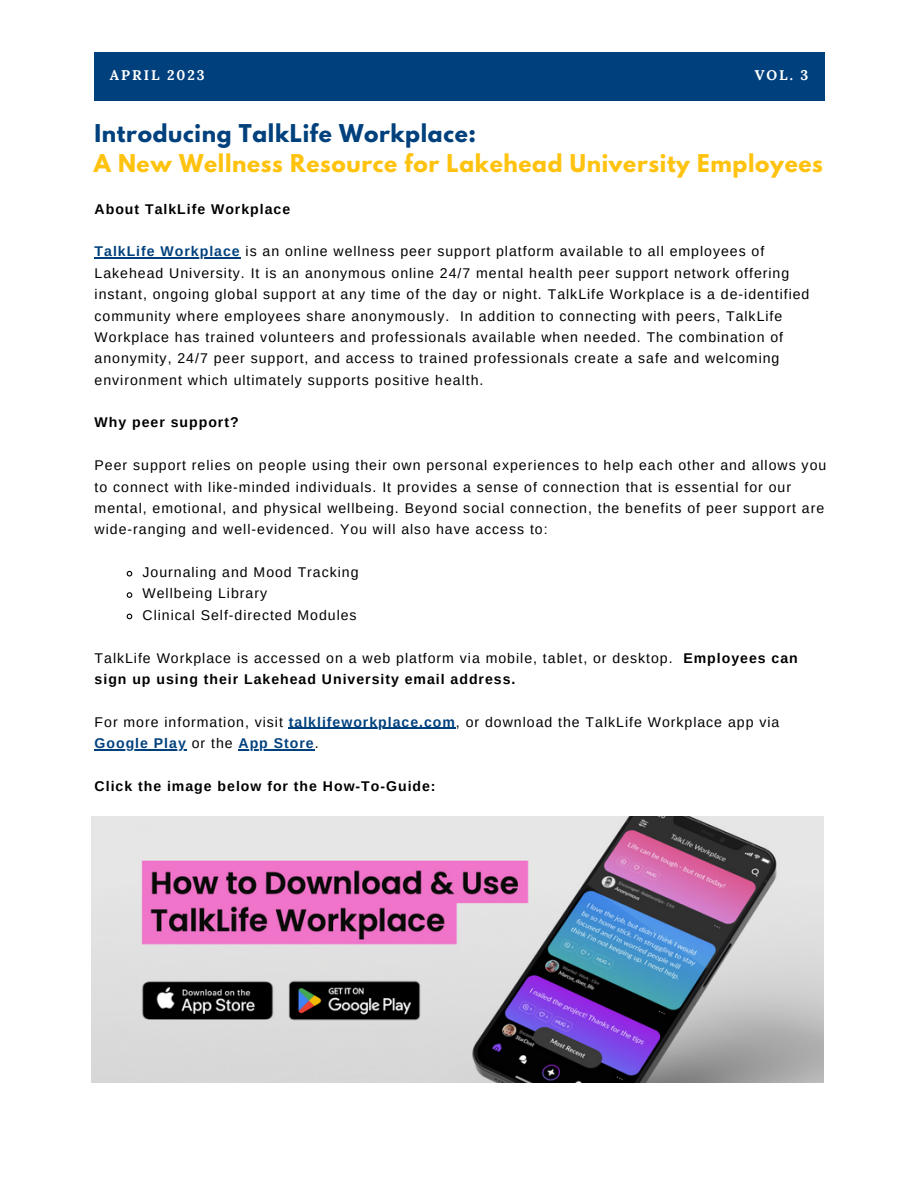
<style>
.page{position:relative;width:918px;height:1188px;background:#fff}
.page>*{position:absolute;margin:0;border:0;box-sizing:border-box;transform-origin:0 0}
.t1{font:700 21.75px "League Spartan";letter-spacing:.03em;color:#ffc30f}
.t2{font:700 21.75px "League Spartan";letter-spacing:.03em;color:#00417d}
.t3{font:14.1px/21.3px "Arimo";letter-spacing:.07em;color:#000}
.t4{font:700 14.1px "Arimo";letter-spacing:.07em;color:#000}
.t5{font:700 13.95px "Lora";letter-spacing:.14em;color:#fff}
.s1{font-weight:700;color:#00417d}
.s2{font-weight:700}
</style>
<div class="page">
<div style="left:95px;top:53px;width:730px;height:47px;background:#00417d"></div>
<img style="left:92px;top:816px;width:731px;height:267px">
<svg style="left:126px;top:570px;width:7px;height:7px"></svg>
<svg style="left:126px;top:592px;width:7px;height:6px"></svg>
<svg style="left:126px;top:613px;width:7px;height:7px"></svg>
<hr style="left:95px;top:258px;width:146px;height:1px;background:#00417d">
<hr style="left:289px;top:728px;width:167px;height:1px;background:#00417d">
<hr style="left:95px;top:749px;width:92px;height:1px;background:#00417d">
<hr style="left:239px;top:749px;width:76px;height:1px;background:#00417d">
<p class="t5" style="left:110px;top:66px;width:96px">APRIL 2023</p>
<p class="t5" style="left:755px;top:66px;width:55px">VOL. 3</p>
<p class="t2" style="left:95px;top:122px;width:383px">Introducing TalkLife Workplace:</p>
<p class="t1" style="left:94px;top:153px;width:731px">A New Wellness Resource for Lakehead University Employees</p>
<p class="t4" style="left:95px;top:201px;width:197px">About TalkLife Workplace</p>
<p class="t3" style="left:95px;top:241px;width:716px"><span class="s1">TalkLife Workplace</span> is an online wellness peer support platform available to all employees of Lakehead University. It is an anonymous online 24/7 mental health peer support network offering instant, ongoing global support at any time of the day or night. TalkLife Workplace is a de-identified community where employees share anonymously. In addition to connecting with peers, TalkLife Workplace has trained volunteers and professionals available when needed. The combination of anonymity, 24/7 peer support, and access to trained professionals create a safe and welcoming environment which ultimately supports positive health.</p>
<p class="t4" style="left:95px;top:415px;width:146px">Why peer support?</p>
<p class="t3" style="left:95px;top:455px;width:733px">Peer support relies on people using their own personal experiences to help each other and allows you to connect with like-minded individuals. It provides a sense of connection that is essential for our mental, emotional, and physical wellbeing. Beyond social connection, the benefits of peer support are wide-ranging and well-evidenced. You will also have access to:</p>
<p class="t3" style="left:143px;top:562px;width:218px">Journaling and Mood Tracking</p>
<p class="t3" style="left:143px;top:583px;width:126px">Wellbeing Library</p>
<p class="t3" style="left:143px;top:604px;width:216px">Clinical Self-directed Modules</p>
<p class="t3" style="left:95px;top:647px;width:705px">TalkLife Workplace is accessed on a web platform via mobile, tablet, or desktop. <span class="s2">Employees can sign up using their Lakehead University email address.</span></p>
<p class="t3" style="left:95px;top:711px;width:686px">For more information, visit <span class="s1">talklifeworkplace.com</span>, or download the TalkLife Workplace app via<br><span class="s1">Google Play</span> or the <span class="s1">App Store</span>.</p>
<p class="t4" style="left:95px;top:778px;width:343px">Click the image below for the How-To-Guide:</p>
</div>
